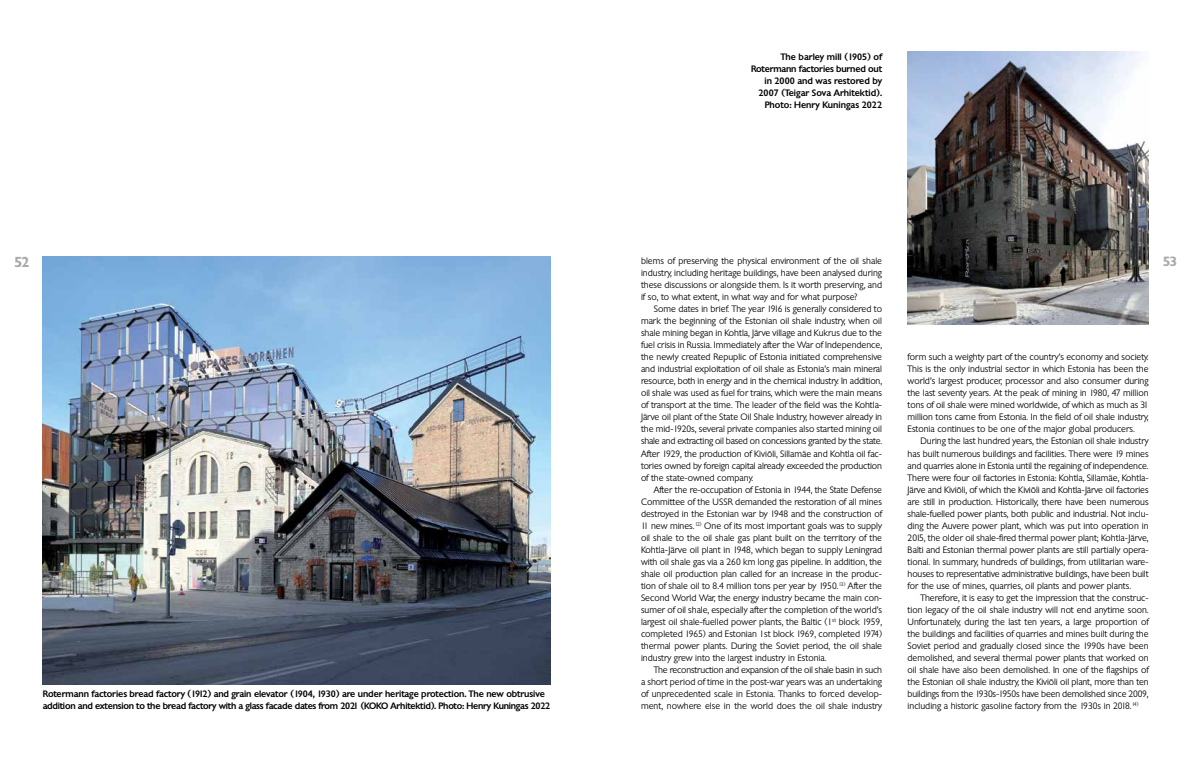
<style>
.page{position:relative;width:1191px;height:766px;background:#fff}
.page>*{position:absolute;margin:0;border:0;box-sizing:border-box;transform-origin:0 0}
.t1{font:600 14px "Chantilly";color:#a7a9ac}
.t2{font:600 13px "Chantilly";color:#a7a9ac}
.t3{font:300 9px/12px "Chantilly";color:#000;text-align:justify}
.t4{font:500 9px/12px "Chantilly";letter-spacing:-.015em;color:#000}
</style>
<div class="page">
<img style="left:43px;top:257px;width:507px;height:427px">
<img style="left:907px;top:51px;width:241px;height:273px">
<h1 class="t1" style="left:14px;top:252px;width:16px">52</h1>
<p class="t4" style="left:43px;top:687px;width:509px">Rotermann factories bread factory (1912) and grain elevator (1904, 1930) are under heritage protection. The new obtrusive addition and extension to the bread factory with a glass facade dates from 2021 (KOKO Arhitektid). Photo: Henry Kuningas 2022</p>
<p class="t4" style="left:751px;top:51px;width:132px;text-align:right">The barley mill (1905) of<br>Rotermann factories burned out in 2000 and was restored by<br>2007 (Teigar Sova Arhitektid).<br>Photo: Henry Kuningas 2022</p>
<p class="t3" style="left:641px;top:255px;width:242px">blems of preserving the physical environment of the oil shale</p>
<h2 class="t2" style="left:1163px;top:252px;width:15px">53</h2>
<p class="t3" style="left:641px;top:267px;width:242px">industry, including heritage buildings, have been analysed during these discussions or alongside them. Is it worth preserving, and if so, to what extent, in what way and for what purpose?</p>
<p class="t3" style="left:641px;top:303px;width:242px;text-indent:13px">Some dates in brief. The year 1916 is generally considered to mark the beginning of the Estonian oil shale industry, when oil shale mining began in Kohtla, Järve village and Kukrus due to the fuel crisis in Russia. Immediately after the War of Independence, the newly created Repuplic of Estonia initiated comprehensive and industrial exploitation of oil shale as Estonia’s main mineral resource, both in energy and in the chemical industry. In addition, oil shale was used as fuel for trains, which were the main means of transport at the time. The leader of the field was the Kohtla-Järve oil plant of the State Oil Shale Industry, however already in the mid-1920s, several private companies also started mining oil shale and extracting oil based on concessions granted by the state.<br>After 1929, the production of Kiviõli, Sillamäe and Kohtla oil fac&shy;tories owned by foreign capital already exceeded the production of the state-owned company.</p>
<p class="t3" style="left:641px;top:483px;width:242px;text-indent:13px">After the re-occupation of Estonia in 1944, the State Defense Committee of the USSR demanded the restoration of all mines destroyed in the Estonian war by 1948 and the construction of 11 new mines.<sup>12)</sup> One of its most important goals was to supply oil shale to the oil shale gas plant built on the territory of the Kohtla-Järve oil plant in 1948, which began to supply Leningrad with oil shale gas via a 260 km long gas pipeline. In addition, the shale oil production plan called for an increase in the produc&shy;tion of shale oil to 8.4 million tons per year by 1950.<sup>13)</sup> After the Second World War, the energy industry became the main con&shy;sumer of oil shale, especially after the completion of the world’s largest oil shale-fuelled power plants, the Baltic (1<sup>st</sup> block 1959, completed 1965) and Estonian 1st block 1969, completed 1974) thermal power plants. During the Soviet period, the oil shale industry grew into the largest industry in Estonia.</p>
<p class="t3" style="left:641px;top:663px;width:242px;text-indent:13px">The reconstruction and expansion of the oil shale basin in such a short period of time in the post-war years was an undertaking of unprecedented scale in Estonia. Thanks to forced develop&shy;ment, nowhere else in the world does the oil shale industry</p>
<p class="t3" style="left:907px;top:351px;width:242px">form such a weighty part of the country’s economy and society.<br>This is the only industrial sector in which Estonia has been the world’s largest producer, processor and also consumer during the last seventy years. At the peak of mining in 1980, 47 million tons of oil shale were mined worldwide, of which as much as 31 million tons came from Estonia. In the field of oil shale industry, Estonia continues to be one of the major global producers.</p>
<p class="t3" style="left:907px;top:435px;width:242px;text-indent:13px">During the last hundred years, the Estonian oil shale industry has built numerous buildings and facilities. There were 19 mines and quarries alone in Estonia until the regaining of independence.<br>There were four oil factories in Estonia: Kohtla, Sillamäe, Kohtla-Järve and Kiviõli, of which the Kiviõli and Kohtla-Järve oil factories are still in production. Historically, there have been numerous shale-fuelled power plants, both public and industrial. Not inclu&shy;ding the Auvere power plant, which was put into operation in 2015, the older oil shale-fired thermal power plant; Kohtla-Järve, Balti and Estonian thermal power plants are still partially opera&shy;tional. In summary, hundreds of buildings, from utilitarian ware&shy;houses to representative administrative buildings, have been built for the use of mines, quarries, oil plants and power plants.</p>
<p class="t3" style="left:907px;top:591px;width:242px;text-indent:13px">Therefore, it is easy to get the impression that the construc&shy;tion legacy of the oil shale industry will not end anytime soon.<br>Unfortunately, during the last ten years, a large proportion of the buildings and facilities of quarries and mines built during the Soviet period and gradually closed since the 1990s have been demolished, and several thermal power plants that worked on oil shale have also been demolished. In one of the flagships of the Estonian oil shale industry, the Kiviõli oil plant, more than ten buildings from the 1930s-1950s have been demolished since 2009, including a historic gasoline factory from the 1930s in 2018.<sup>14)</sup></p>
</div>
